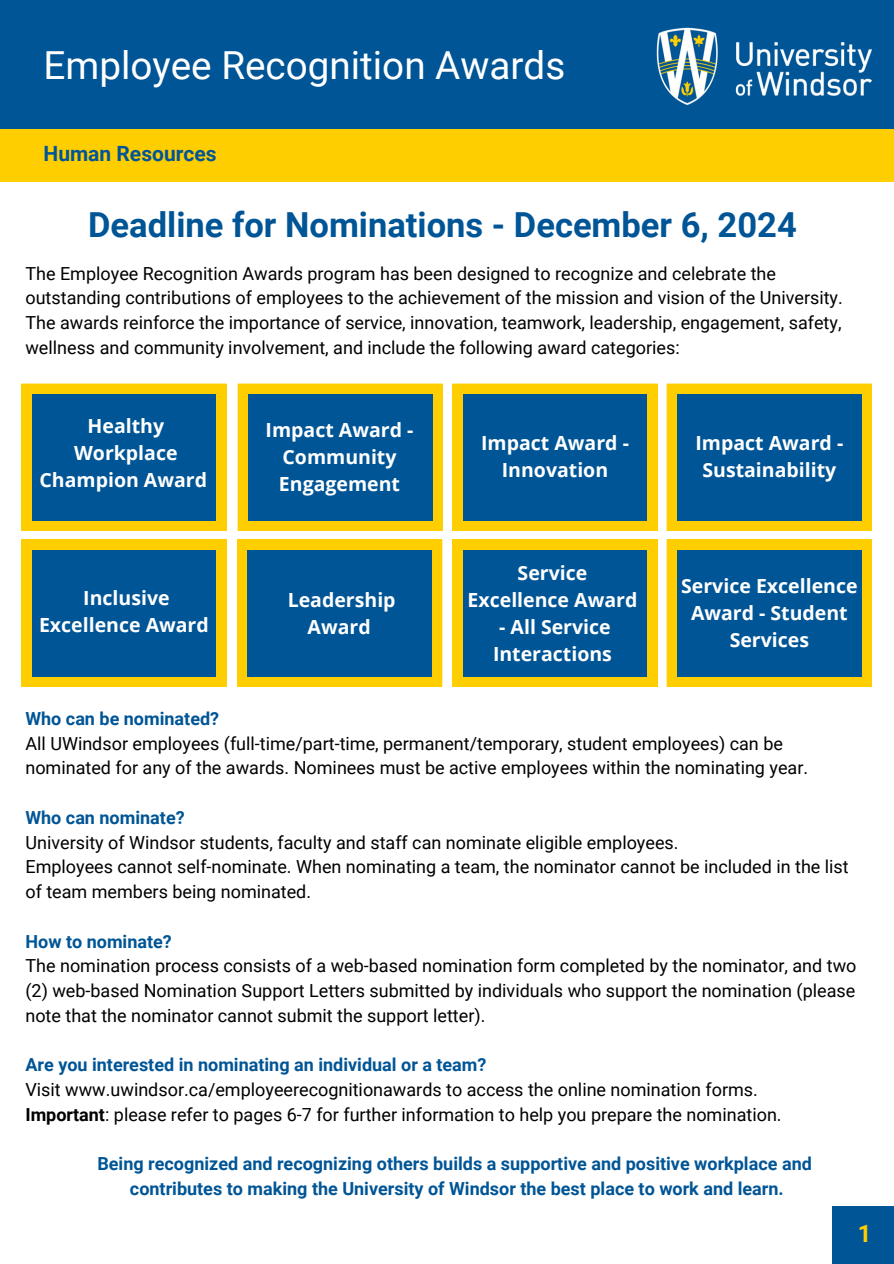
<style>
.page{position:relative;width:894px;height:1264px;background:#fff}
.page>*{position:absolute;margin:0;border:0;box-sizing:border-box;transform-origin:0 0}
.t1{font:38.7px "Roboto";color:#fff}
.t2{font:700 34.5px "Roboto";color:#005596}
.t3{font:700 24px "Roboto";color:#ffce00}
.t4{font:700 21px "Roboto";color:#005596}
.t5{font:700 19.5px/27px "Open Sans";color:#fff;text-align:center}
.t6{font:18px/24.8px "Roboto";color:#000}
.t7{font:700 18px/24.8px "Roboto";color:#005596;text-align:center}
.s1{font-weight:700}
</style>
<div class="page">
<div style="left:0;top:0;width:893px;height:129px;background:#005596"></div>
<div style="left:832px;top:1206px;width:61px;height:57px;background:#005596"></div>
<div style="left:0;top:129px;width:893px;height:53px;background:#ffce00"></div>
<img style="left:656px;top:27px;width:215px;height:79px">
<div style="left:21px;top:383px;width:205px;height:148px;background:#ffce00"></div>
<div style="left:32px;top:394px;width:184px;height:126px;background:#005596"></div>
<div style="left:237px;top:539px;width:205px;height:148px;background:#ffce00"></div>
<div style="left:247px;top:550px;width:184px;height:126px;background:#005596"></div>
<svg style="left:237px;top:383px;width:206px;height:148px;background:#f4ca0e"></svg>
<div style="left:248px;top:394px;width:184px;height:126px;background:#005596"></div>
<svg style="left:452px;top:383px;width:205px;height:148px;background:#f4c90a"></svg>
<div style="left:463px;top:394px;width:183px;height:126px;background:#005596"></div>
<svg style="left:666px;top:383px;width:205px;height:148px;background:#efc810"></svg>
<div style="left:677px;top:394px;width:183px;height:126px;background:#005596"></div>
<div style="left:21px;top:539px;width:205px;height:148px;background:#ffce00"></div>
<div style="left:32px;top:550px;width:184px;height:126px;background:#005596"></div>
<div style="left:452px;top:539px;width:205px;height:148px;background:#ffce00"></div>
<div style="left:463px;top:550px;width:183px;height:126px;background:#005596"></div>
<svg style="left:666px;top:539px;width:205px;height:148px;background:#efc70c"></svg>
<div style="left:677px;top:550px;width:183px;height:126px;background:#005596"></div>
<h3 class="t1" style="left:44px;top:43px;width:523px">Employee Recognition Awards</h3>
<h2 class="t4" style="left:44px;top:141px;width:174px">Human Resources</h2>
<p class="t2" style="left:88px;top:205px;width:710px">Deadline for Nominations - December 6, 2024</p>
<h1 class="t6" style="left:25px;top:261px;width:818px">The Employee Recognition Awards program has been designed to recognize and celebrate the outstanding contributions of employees to the achievement of the mission and vision of the University.<br>The awards reinforce the importance of service, innovation, teamwork, leadership, engagement, safety, wellness and community involvement, and include the following award categories:</h1>
<h3 class="t5" style="left:39px;top:411px;width:169px">Healthy<br>Workplace<br>Champion Award</h3>
<h3 class="t5" style="left:39px;top:583px;width:171px">Inclusive<br>Excellence Award</h3>
<h3 class="t5" style="left:265px;top:415px;width:149px">Impact Award -<br>Community<br>Engagement</h3>
<h3 class="t5" style="left:288px;top:585px;width:109px">Leadership<br>Award</h3>
<h3 class="t5" style="left:481px;top:428px;width:149px">Impact Award -<br>Innovation</h3>
<h3 class="t5" style="left:695px;top:428px;width:149px">Impact Award -<br>Sustainability</h3>
<h3 class="t5" style="left:467px;top:558px;width:171px">Service<br>Excellence Award</h3>
<h3 class="t5" style="left:493px;top:612px;width:120px">- All Service<br>Interactions</h3>
<h3 class="t5" style="left:681px;top:572px;width:178px">Service Excellence<br>Award - Student<br>Services</h3>
<p class="t7" style="left:25px;top:706px;width:195px">Who can be nominated?</p>
<p class="t6" style="left:25px;top:731px;width:784px">All UWindsor employees (full-time/part-time, permanent/temporary, student employees) can be nominated for any of the awards. Nominees must be active employees within the nominating year.</p>
<p class="t7" style="left:25px;top:805px;width:161px">Who can nominate?</p>
<p class="t6" style="left:25px;top:830px;width:654px">University of Windsor students, faculty and staff can nominate eligible employees.</p>
<p class="t6" style="left:25px;top:854px;width:824px">Employees cannot self-nominate. When nominating a team, the nominator cannot be included in the list of team members being nominated.</p>
<p class="t7" style="left:25px;top:929px;width:148px">How to nominate?</p>
<p class="t6" style="left:25px;top:953px;width:832px;text-align:justify">The nomination process consists of a web-based nomination form completed by the nominator, and two (2) web-based Nomination Support Letters submitted by individuals who support the nomination (please note that the nominator cannot submit the support letter).</p>
<p class="t7" style="left:25px;top:1052px;width:462px">Are you interested in nominating an individual or a team?</p>
<p class="t6" style="left:25px;top:1077px;width:733px">Visit www.uwindsor.ca/employeerecognitionawards to access the online nomination forms.</p>
<p class="t6" style="left:25px;top:1102px;width:757px"><span class="s1">Important</span>: please refer to pages 6-7 for further information to help you prepare the nomination.</p>
<h4 class="t7" style="left:97px;top:1151px;width:715px">Being recognized and recognizing others builds a supportive and positive workplace and contributes to making the University of Windsor the best place to work and learn.</h4>
<p class="t3" style="left:857px;top:1219px;width:15px">1</p>
</div>
